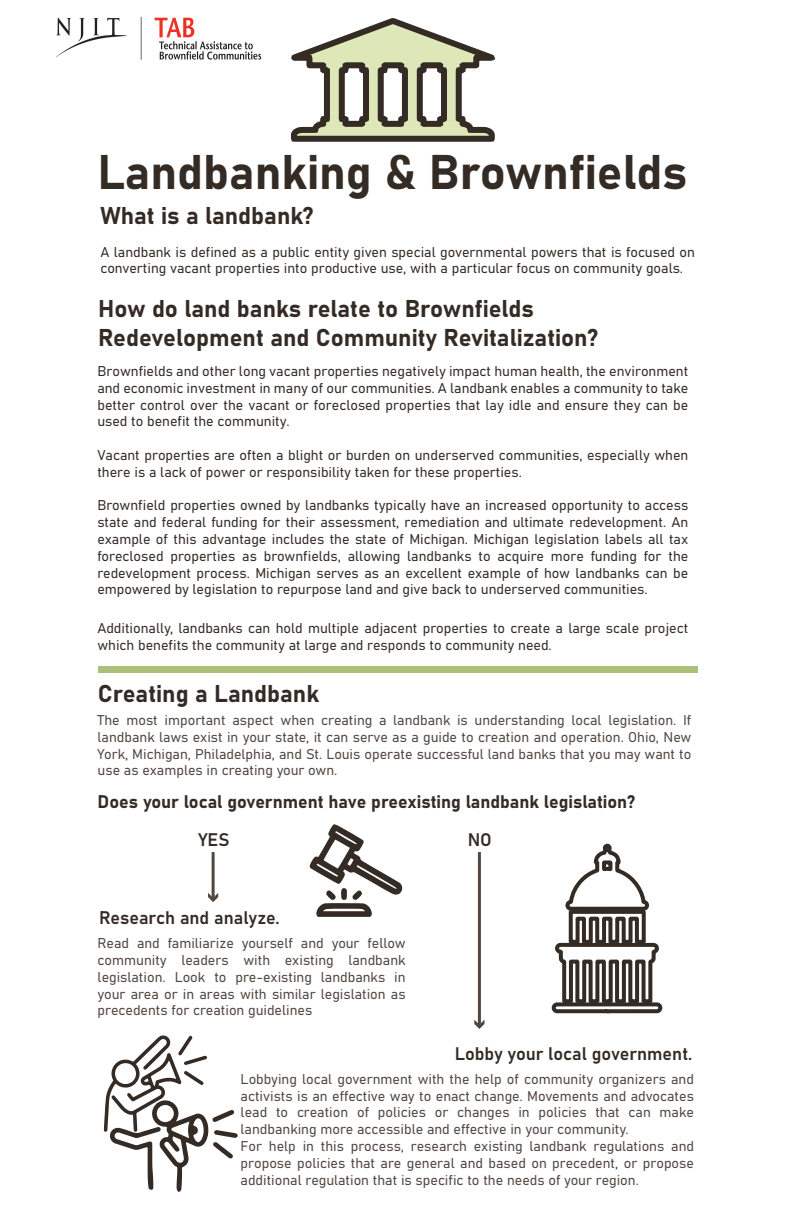
<style>
.page{position:relative;width:792px;height:1224px;background:#fff}
.page>*{position:absolute;margin:0;border:0;box-sizing:border-box;transform-origin:0 0}
.t1{font:48px "Bahnschrift";color:#342b25}
.t2{font:24px/28.8px "Bahnschrift";color:#342b25}
.t3{font:18px/37.9px "Bahnschrift";color:#342b25}
.t4{font:14px/16.8px "Bahnschrift";color:#342b25}
.t5{font:14px/16.8px "Bahnschrift";color:#514640;text-align:justify}
</style>
<div class="page">
<svg style="left:291px;top:18px;width:205px;height:124px"></svg>
<svg style="left:310px;top:824px;width:92px;height:93px"></svg>
<svg style="left:104px;top:1035px;width:134px;height:157px"></svg>
<svg style="left:551px;top:843px;width:112px;height:171px"></svg>
<img style="left:56px;top:16px;width:206px;height:44px">
<hr style="left:212px;top:852px;width:3px;height:47px;background:#514640">
<svg style="left:208px;top:893px;width:10px;height:9px"></svg>
<hr style="left:478px;top:852px;width:3px;height:174px;background:#514640">
<svg style="left:474px;top:1020px;width:10px;height:9px"></svg>
<div style="left:99px;top:666px;width:599px;height:7px;background:#acc078"></div>
<h1 class="t1" style="left:97px;top:136px;width:592px">Landbanking &amp; Brownfields</h1>
<h2 class="t2" style="left:100px;top:200px;width:215px">What is a landbank?</h2>
<p class="t4" style="left:100px;top:242px;width:596px">A landbank is defined as a public entity given special governmental powers that is focused on converting vacant properties into productive use, with a particular focus on community goals.</p>
<h2 class="t2" style="left:98px;top:293px;width:501px">How do land banks relate to Brownfields<br>Redevelopment and Community Revitalization?</h2>
<p class="t4" style="left:97px;top:362px;width:592px;text-align:justify">Brownfields and other long vacant properties negatively impact human health, the environment and economic investment in many of our communities. A landbank enables a community to take better control over the vacant or foreclosed properties that lay idle and ensure they can be used to benefit the community.</p>
<p class="t4" style="left:97px;top:446px;width:592px">Vacant properties are often a blight or burden on underserved communities, especially when there is a lack of power or responsibility taken for these properties.</p>
<p class="t4" style="left:97px;top:496px;width:592px;text-align:justify">Brownfield properties owned by landbanks typically have an increased opportunity to access state and federal funding for their assessment, remediation and ultimate redevelopment. An example of this advantage includes the state of Michigan. Michigan legislation labels all tax foreclosed properties as brownfields, allowing landbanks to acquire more funding for the redevelopment process. Michigan serves as an excellent example of how landbanks can be empowered by legislation to repurpose land and give back to underserved communities.</p>
<p class="t4" style="left:97px;top:618px;width:592px">Additionally, landbanks can hold multiple adjacent properties to create a large scale project which benefits the community at large and responds to community need.</p>
<h2 class="t2" style="left:98px;top:678px;width:223px">Creating a Landbank</h2>
<p class="t5" style="left:98px;top:711px;width:595px">The most important aspect when creating a landbank is understanding local legislation. If landbank laws exist in your state, it can serve as a guide to creation and operation. Ohio, New York, Michigan, Philadelphia, and St. Louis operate successful land banks that you may want to use as examples in creating your own.</p>
<p class="t3" style="left:198px;top:781px;width:438px;text-indent:-101px">Does your local government have preexisting landbank legislation?<br>YES</p>
<p class="t3" style="left:468px;top:819px;width:26px">NO</p>
<p class="t3" style="left:99px;top:898px;width:182px">Research and analyze.</p>
<p class="t5" style="left:98px;top:934px;width:309px">Read and familiarize yourself and your fellow community leaders with existing landbank legislation. Look to pre-existing landbanks in your area or in areas with similar legislation as precedents for creation guidelines</p>
<p class="t3" style="left:455px;top:1034px;width:239px">Lobby your local government.</p>
<p class="t5" style="left:241px;top:1070px;width:455px;text-align:left">Lobbying local government with the help of community organizers and activists is an effective way to enact change. Movements and advocates lead to creation of policies or changes in policies that can make landbanking more accessible and effective in your community.<br>For help in this process, research existing landbank regulations and propose policies that are general and based on precedent, or propose additional regulation that is specific to the needs of your region.</p>
</div>
